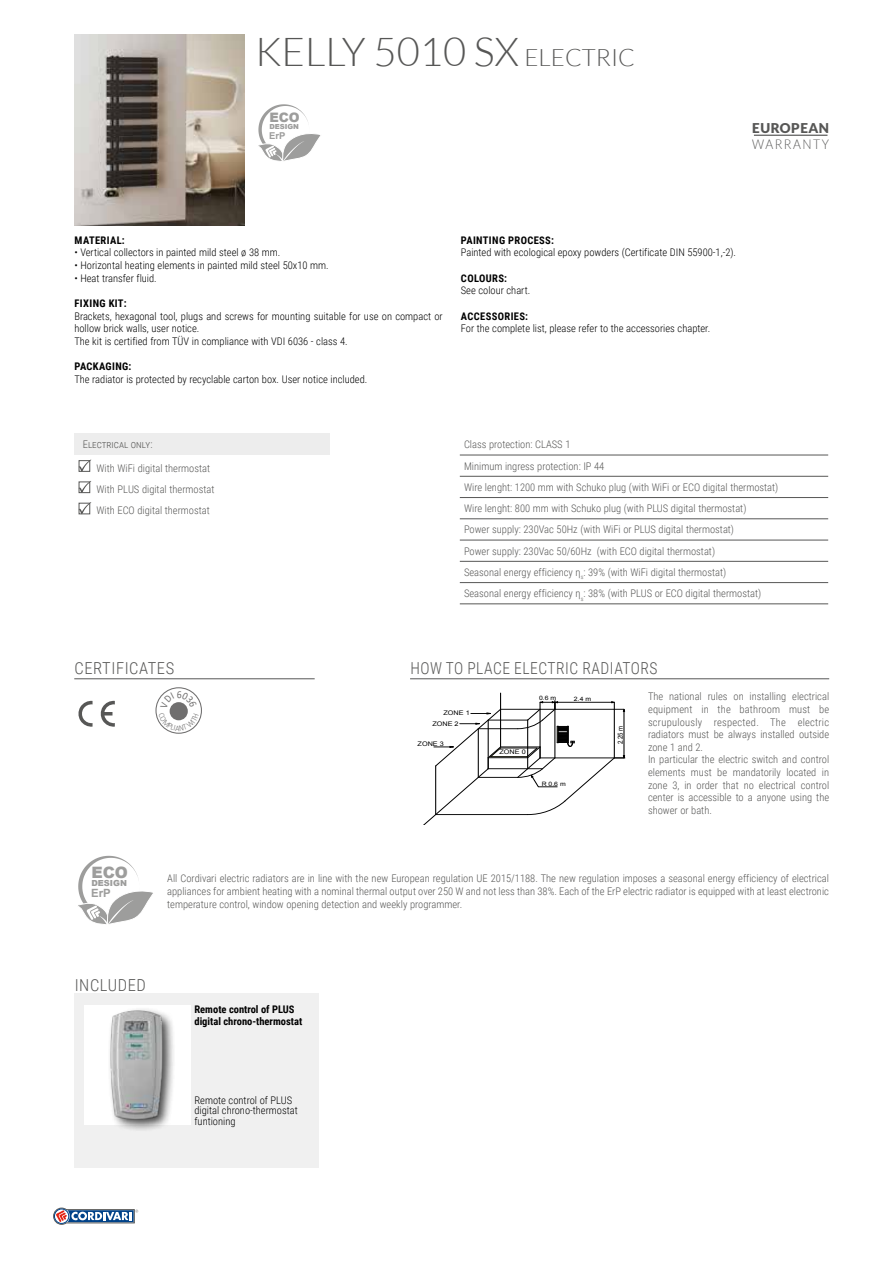
<style>
.page{position:relative;width:893px;height:1263px;background:#fff}
.page>*{position:absolute;margin:0;border:0;box-sizing:border-box;transform-origin:0 0}
.t1{font:300 39.9px "Lato";color:#575756}
.t2{font:300 16.5px "Roboto Condensed";letter-spacing:.035em;color:#575756;scale:.94 1}
.t3{font:300 16.5px "Roboto Condensed";letter-spacing:.035em;color:#575756}
.t4{font:900 15.75px "Arial";color:#9d9d9c}
.t5{font:900 13.5px "Lato";letter-spacing:.04em;color:#575756}
.t6{font:300 13.5px "Lato";letter-spacing:.125em;color:#575756;scale:.9 1}
.t7{font:900 13.05px "Arial";color:#9d9d9c}
.t8{font:700 11.4px "Arial";color:#9d9d9c}
.t9{font:300 10.5px/12.6px "Roboto Condensed";color:#575756}
.t10{font:300 10.5px/10.5px "Roboto Condensed";color:#000}
.t11{font:700 10.5px "Roboto Condensed";letter-spacing:.025em;color:#000}
.t12{font:700 10.5px/12px "Roboto Condensed";color:#000}
.t13{font:700 9.45px "Arial";color:#9d9d9c}
.t14{font:900 8.4px "Arial";color:#9d9d9c}
.t15{font:900 6.9px "Arial";color:#9d9d9c}
.t16{font:6.9px "Arial";color:#000;scale:.87 1}
.t17{font:6.3px "Arial";color:#000;scale:1.15 1}
.t18{font:6px "Arial";color:#000;scale:1.15 1}
.s1{font-size:24px}
</style>
<div class="page">
<div style="left:74px;top:993px;width:245px;height:174px;background:#f0f0f0"></div>
<svg style="left:156px;top:688px;width:45px;height:45px"></svg>
<div style="left:155px;top:687px;width:47px;height:47px;border:1px solid #706f6f;border-radius:50%"></div>
<hr style="left:460px;top:455px;width:368px;height:1px;background:#575756">
<hr style="left:460px;top:476px;width:368px;height:1px;background:#575756">
<hr style="left:460px;top:497px;width:368px;height:1px;background:#575756">
<hr style="left:460px;top:518px;width:368px;height:1px;background:#575756">
<hr style="left:460px;top:540px;width:368px;height:1px;background:#575756">
<hr style="left:460px;top:561px;width:368px;height:1px;background:#575756">
<hr style="left:460px;top:582px;width:368px;height:1px;background:#575756">
<hr style="left:460px;top:604px;width:368px;height:1px;background:#575756">
<svg style="left:258px;top:104px;width:63px;height:57px"></svg>
<svg style="left:78px;top:700px;width:37px;height:27px"></svg>
<hr style="left:410px;top:678px;width:419px;height:1px;background:#575756">
<hr style="left:500px;top:693px;width:1px;height:54px;background:#000">
<svg style="left:424px;top:700px;width:201px;height:124px"></svg>
<hr style="left:614px;top:709px;width:1px;height:49px;background:#000">
<hr style="left:74px;top:678px;width:241px;height:1px;background:#575756">
<svg style="left:53px;top:1208px;width:85px;height:16px"></svg>
<svg style="left:78px;top:856px;width:75px;height:68px"></svg>
<hr style="left:754px;top:135px;width:73px;height:1px;background:#575756">
<div style="left:74px;top:434px;width:255px;height:21px;background:#ededed"></div>
<svg style="left:79px;top:459px;width:12px;height:13px"></svg>
<svg style="left:79px;top:481px;width:12px;height:12px"></svg>
<svg style="left:79px;top:502px;width:12px;height:12px"></svg>
<div style="left:84px;top:1005px;width:106px;height:120px;background:#fff"></div>
<div style="left:107px;top:1007px;width:69px;height:125px;background:#000;opacity:.75"></div>
<img style="left:109px;top:1009px;width:57px;height:112px">
<img style="left:74px;top:34px;width:170px;height:191px">
<svg style="left:158px;top:691px;width:41px;height:40px"></svg>
<h1 class="t1" style="left:255px;top:30px;width:381px">KELLY 5010 SX <span class="s1">ELECTRIC</span></h1>
<p class="t7" style="left:269px;top:108px;width:32px">ECO</p>
<p class="t15" style="left:269px;top:122px;width:31px">DESIGN</p>
<p class="t13" style="left:269px;top:129px;width:18px">ErP</p>
<p class="t5" style="left:752px;top:120px;width:78px">EUROPEAN</p>
<p class="t6" style="left:752px;top:137px;width:87px">WARRANTY</p>
<p class="t11" style="left:75px;top:233px;width:52px">MATERIAL:</p>
<p class="t10" style="left:74px;top:247px;width:207px">• Vertical collectors in painted mild steel ø 38 mm.</p>
<p class="t10" style="left:74px;top:260px;width:256px">• Horizontal heating elements in painted mild steel 50x10 mm.</p>
<p class="t10" style="left:74px;top:272px;width:84px">• Heat transfer fluid.</p>
<p class="t11" style="left:75px;top:296px;width:54px">FIXING KIT:</p>
<p class="t10" style="left:74px;top:309px;width:370px;line-height:12.6px">Brackets, hexagonal tool, plugs and screws for mounting suitable for use on compact or hollow brick walls, user notice.<br>The kit is certified from TÜV in compliance with VDI 6036 - class 4.</p>
<p class="t11" style="left:75px;top:359px;width:58px">PACKAGING:</p>
<p class="t10" style="left:74px;top:373px;width:294px">The radiator is protected by recyclable carton box. User notice included.</p>
<p class="t11" style="left:461px;top:233px;width:95px">PAINTING PROCESS:</p>
<p class="t10" style="left:461px;top:247px;width:277px">Painted with ecological epoxy powders (Certificate DIN 55900-1,-2).</p>
<p class="t11" style="left:461px;top:271px;width:48px">COLOURS:</p>
<p class="t10" style="left:461px;top:285px;width:71px">See colour chart.</p>
<p class="t11" style="left:461px;top:308px;width:69px">ACCESSORIES:</p>
<p class="t10" style="left:461px;top:323px;width:251px">For the complete list, please refer to the accessories chapter.</p>
<p class="t9" style="left:83px;top:438px;width:71px">Electrical only:</p>
<p class="t9" style="left:96px;top:457px;width:119px;line-height:21.3px">With WiFi digital thermostat<br>With PLUS digital thermostat<br>With ECO digital thermostat</p>
<h2 class="t3" style="left:75px;top:657px;width:101px">CERTIFICATES</h2>
<p class="t9" style="left:464px;top:433px;width:316px;line-height:21.3px">Class protection: CLASS 1<br>Minimum ingress protection: IP 44<br>Wire lenght: 1200 mm with Schuko plug (with WiFi or ECO digital thermostat)<br>Wire lenght: 800 mm with Schuko plug (with PLUS digital thermostat)<br>Power supply: 230Vac 50Hz (with WiFi or PLUS digital thermostat)<br>Power supply: 230Vac 50/60Hz (with ECO digital thermostat)<br>Seasonal energy efficiency η<sub>s</sub>: 39% (with WiFi digital thermostat)<br>Seasonal energy efficiency η<sub>s</sub>: 38% (with PLUS or ECO digital thermostat)</p>
<h2 class="t2" style="left:410px;top:657px;width:265px">HOW TO PLACE ELECTRIC RADIATORS</h2>
<p class="t9" style="left:648px;top:690px;width:183px">The national rules on installing electrical equipment in the bathroom must be scrupulously respected. The electric radiators must be always installed outside zone 1 and 2.<br>In particular the electric switch and control elements must be mandatorily located in zone 3, in order that no electrical control center is accessible to a anyone using the shower or bath.</p>
<p class="t18" style="left:539px;top:694px;width:16px">0.6 m</p>
<p class="t18" style="left:574px;top:694px;width:16px">2.4 m</p>
<p class="t17" style="left:443px;top:709px;width:24px">ZONE 1</p>
<p class="t17" style="left:432px;top:719px;width:24px">ZONE 2</p>
<p class="t16" style="left:616px;top:744px;width:23px;rotate:-90deg">2.25 m</p>
<p class="t17" style="left:418px;top:739px;width:24px">ZONE 3</p>
<p class="t17" style="left:499px;top:748px;width:24px">ZONE 0</p>
<p class="t18" style="left:542px;top:780px;width:22px">R 0.6 m</p>
<h3 class="t4" style="left:91px;top:860px;width:38px">ECO</h3>
<p class="t14" style="left:91px;top:876px;width:37px">DESIGN</p>
<p class="t8" style="left:91px;top:885px;width:21px">ErP</p>
<p class="t9" style="left:167px;top:872px;width:663px;text-align:justify">All Cordivari electric radiators are in line with the new European regulation UE 2015/1188. The new regulation imposes a seasonal energy efficiency of electrical appliances for ambient heating with a nominal thermal output over 250 W and not less than 38%. Each of the ErP electric radiator is equipped with at least electronic temperature control, window opening detection and weekly programmer.</p>
<h2 class="t3" style="left:75px;top:973px;width:73px">INCLUDED</h2>
<p class="t12" style="left:194px;top:1003px;width:109px">Remote control of PLUS digital chrono-thermostat</p>
<p class="t10" style="left:194px;top:1094px;width:105px">Remote control of PLUS digital chrono-thermostat funtioning</p>
</div>
